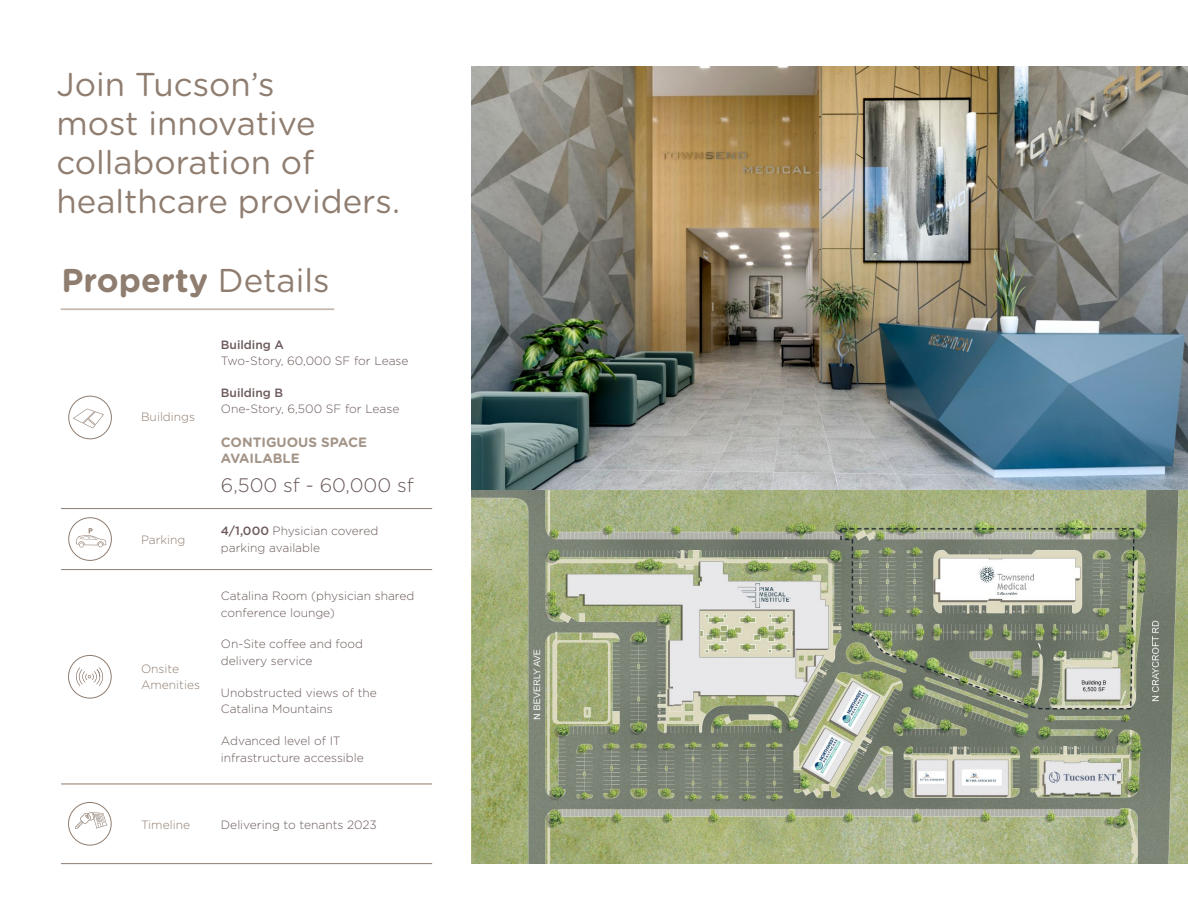
<style>
.page{position:relative;width:1188px;height:918px;background:#fff}
.page>*{position:absolute;margin:0;border:0;box-sizing:border-box;transform-origin:0 0}
.t1{font:33px/39px "Gotham Rounded";color:#8f7d70}
.t2{font:700 33px "Gotham Rounded";color:#8f7d70}
.t3{font:300 19.5px "Gotham";color:#6b5959}
.t4{font:700 13.5px/16.5px "Gotham Rounded";color:#a39487}
.t5{font:300 12px/16.5px "Gotham";color:#6b5959}
.t6{font:300 12px/16.5px "Gotham";color:#8f7d70}
.t7{font:500 12px "Gotham";color:#6b5959}
.s1{font-weight:400}
.s2{font-weight:500}
</style>
<div class="page">
<hr style="left:61px;top:308px;width:273px;height:2px;background:#c4b8ad">
<img style="left:472px;top:67px;width:716px;height:797px">
<div style="left:68px;top:396px;width:44px;height:43px;border:1px solid #8f7d70;border-radius:50%"></div>
<svg style="left:73px;top:409px;width:31px;height:19px"></svg>
<hr style="left:61px;top:508px;width:371px;height:1px;background:#8f7d70">
<hr style="left:61px;top:569px;width:371px;height:1px;background:#8f7d70">
<hr style="left:61px;top:784px;width:371px;height:1px;background:#8f7d70">
<hr style="left:61px;top:863px;width:371px;height:1px;background:#8f7d70">
<div style="left:68px;top:517px;width:44px;height:44px;border:1px solid #8f7d70;border-radius:50%"></div>
<svg style="left:76px;top:528px;width:30px;height:20px"></svg>
<div style="left:68px;top:655px;width:44px;height:44px;border:1px solid #8f7d70;border-radius:50%"></div>
<svg style="left:76px;top:667px;width:27px;height:19px"></svg>
<svg style="left:75px;top:812px;width:33px;height:17px"></svg>
<div style="left:68px;top:802px;width:44px;height:44px;border:1px solid #8f7d70;border-radius:50%"></div>
<h1 class="t1" style="left:57px;top:64px;width:345px">Join Tucson’s<br>most innovative collaboration of healthcare providers.</h1>
<h1 class="t2" style="left:62px;top:256px;width:270px">Property <span class="s1">Details</span></h1>
<p class="t6" style="left:141px;top:408px;width:56px">Buildings</p>
<p class="t6" style="left:141px;top:531px;width:46px">Parking</p>
<p class="t6" style="left:141px;top:660px;width:61px">Onsite<br>Amenities</p>
<p class="t7" style="left:221px;top:337px;width:65px">Building A</p>
<p class="t5" style="left:221px;top:352px;width:189px">Two-Story, 60,000 SF for Lease</p>
<p class="t7" style="left:221px;top:384px;width:64px">Building B</p>
<p class="t5" style="left:221px;top:400px;width:180px">One-Story, 6,500 SF for Lease</p>
<p class="t4" style="left:221px;top:433px;width:148px">CONTIGUOUS SPACE<br>AVAILABLE</p>
<h2 class="t3" style="left:221px;top:473px;width:194px">6,500 sf - 60,000 sf</h2>
<p class="t5" style="left:221px;top:522px;width:159px"><span class="s2">4/1,000</span> Physician covered parking available</p>
<p class="t5" style="left:221px;top:587px;width:195px">Catalina Room (physician shared conference lounge)</p>
<p class="t5" style="left:221px;top:636px;width:144px">On-Site coffee and food delivery service</p>
<p class="t5" style="left:221px;top:684px;width:158px">Unobstructed views of the<br>Catalina Mountains</p>
<p class="t5" style="left:221px;top:732px;width:144px">Advanced level of IT infrastructure accessible</p>
<p class="t6" style="left:141px;top:816px;width:51px">Timeline</p>
<p class="t5" style="left:221px;top:816px;width:158px">Delivering to tenants 2023</p>
</div>
